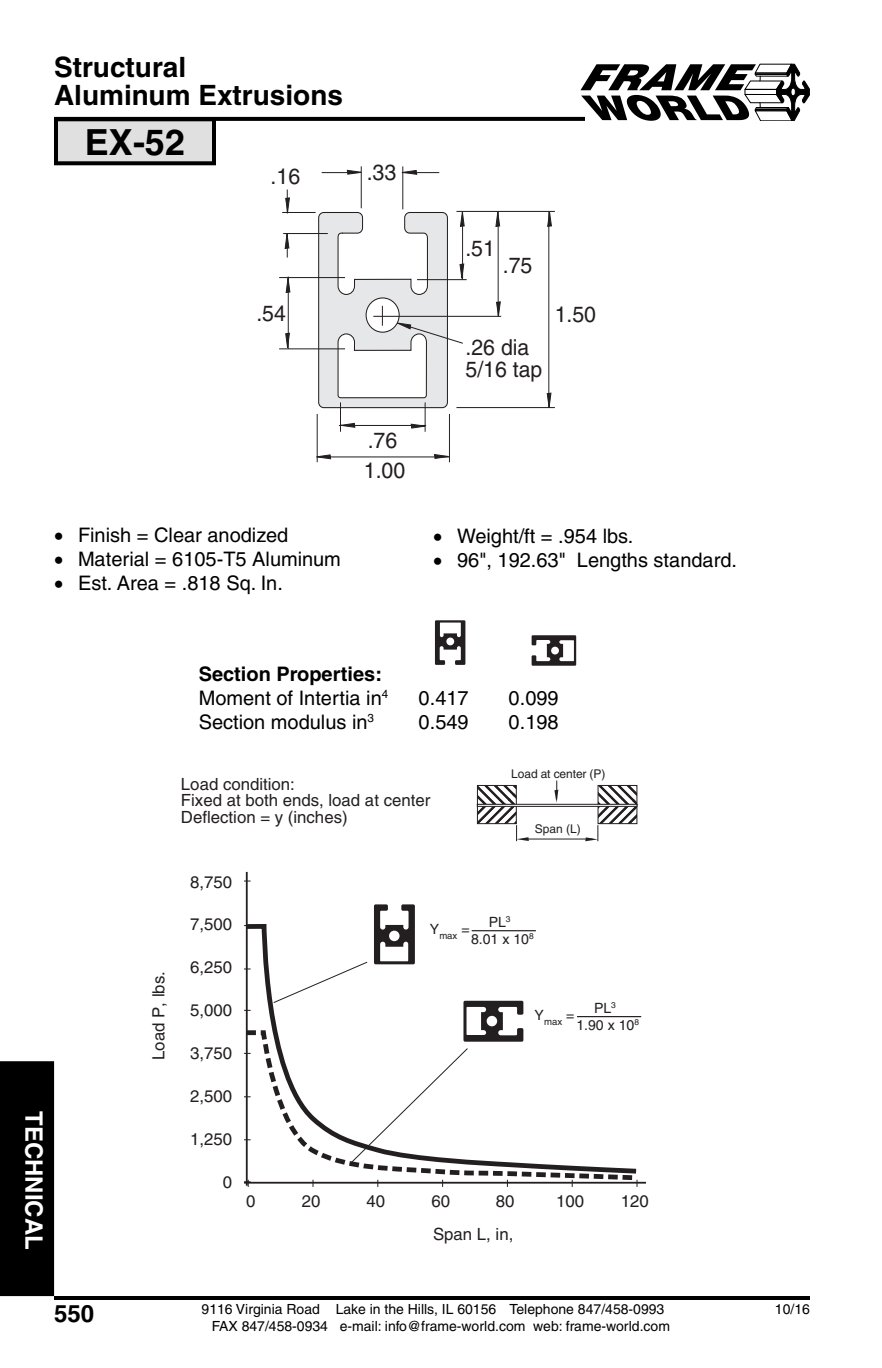
<style>
.page{position:relative;width:882px;height:1368px;background:#fff}
.page>*{position:absolute;margin:0;border:0;box-sizing:border-box;transform-origin:0 0}
.t1{font:700 36px "Helvetica";color:#000}
.t2{font:700 28px/28px "Helvetica";color:#000}
.t3{font:700 24px "Helvetica";color:#fff}
.t4{font:700 24px "Helvetica";color:#000}
.t5{font:22px/30.4px "Helvetica";color:#231f20}
.t6{font:20px "Helvetica";color:#000}
.t7{font:700 20px/24px "Helvetica";color:#000}
.t8{font:16.8px/16.8px "Helvetica";color:#231f20}
.t9{font:14.2px "Helvetica";color:#231f20}
.t10{font:14px/16.8px "Helvetica";color:#000}
.t11{font:12px "Helvetica";letter-spacing:-.01em;color:#231f20}
.t12{font:9.6px "Helvetica";color:#231f20}
.s1{font-weight:400}
</style>
<div class="page">
<div style="left:56px;top:119px;width:158px;height:44px;background:#e0e0e0"></div>
<div style="left:54px;top:117px;width:162px;height:48px;border:4px solid #000"></div>
<div style="left:0;top:1061px;width:54px;height:235px;background:#000"></div>
<hr style="left:54px;top:1296px;width:756px;height:4px;background:#000">
<svg style="left:54px;top:117px;width:526px;height:4px;fill:#000"></svg>
<svg style="left:580px;top:63px;width:230px;height:58px"></svg>
<hr style="left:456px;top:407px;width:99px;height:1px;background:#231f20">
<hr style="left:373px;top:316px;width:128px;height:1px;background:#231f20">
<svg style="left:547px;top:393px;width:4px;height:16px"></svg>
<svg style="left:496px;top:301px;width:5px;height:16px"></svg>
<svg style="left:495px;top:210px;width:5px;height:17px"></svg>
<svg style="left:547px;top:210px;width:5px;height:17px"></svg>
<svg style="left:401px;top:170px;width:16px;height:5px"></svg>
<svg style="left:347px;top:170px;width:14px;height:5px"></svg>
<hr style="left:456px;top:211px;width:99px;height:1px;background:#231f20">
<hr style="left:548px;top:211px;width:1px;height:197px;background:#231f20">
<hr style="left:417px;top:279px;width:50px;height:1px;background:#231f20">
<hr style="left:498px;top:211px;width:1px;height:105px;background:#231f20">
<hr style="left:402px;top:166px;width:1px;height:43px;background:#231f20">
<hr style="left:361px;top:166px;width:1px;height:42px;background:#231f20">
<hr style="left:402px;top:172px;width:37px;height:1px;background:#231f20">
<hr style="left:322px;top:172px;width:37px;height:1px;background:#231f20">
<hr style="left:279px;top:349px;width:66px;height:1px;background:#231f20">
<hr style="left:279px;top:277px;width:66px;height:1px;background:#231f20">
<hr style="left:288px;top:277px;width:1px;height:72px;background:#231f20">
<hr style="left:283px;top:233px;width:45px;height:1px;background:#231f20">
<hr style="left:282px;top:212px;width:34px;height:1px;background:#231f20">
<hr style="left:425px;top:402px;width:1px;height:30px;background:#231f20">
<hr style="left:449px;top:414px;width:1px;height:48px;background:#231f20">
<hr style="left:340px;top:402px;width:1px;height:30px;background:#231f20">
<hr style="left:317px;top:414px;width:1px;height:48px;background:#231f20">
<hr style="left:317px;top:457px;width:132px;height:1px;background:#231f20">
<hr style="left:339px;top:425px;width:87px;height:1px;background:#231f20">
<svg style="left:338px;top:423px;width:17px;height:5px"></svg>
<svg style="left:411px;top:424px;width:16px;height:5px"></svg>
<svg style="left:316px;top:454px;width:15px;height:5px"></svg>
<svg style="left:434px;top:454px;width:15px;height:5px"></svg>
<svg style="left:285px;top:234px;width:4px;height:24px"></svg>
<svg style="left:286px;top:276px;width:4px;height:17px"></svg>
<svg style="left:285px;top:333px;width:5px;height:17px"></svg>
<svg style="left:285px;top:189px;width:5px;height:25px"></svg>
<svg style="left:318px;top:209px;width:147px;height:200px"></svg>
<svg style="left:374px;top:904px;width:41px;height:18px"></svg>
<hr style="left:244px;top:1182px;width:402px;height:2px;background:#231f20">
<hr style="left:246px;top:872px;width:2px;height:314px;background:#231f20">
<svg style="left:244px;top:1183px;width:7px;height:4px"></svg>
<svg style="left:244px;top:922px;width:397px;height:106px"></svg>
<svg style="left:244px;top:1028px;width:397px;height:154px"></svg>
<svg style="left:273px;top:961px;width:95px;height:42px"></svg>
<svg style="left:349px;top:1048px;width:119px;height:117px"></svg>
<hr style="left:577px;top:1016px;width:64px;height:1px;background:#231f20">
<hr style="left:472px;top:930px;width:64px;height:1px;background:#231f20">
<svg style="left:477px;top:785px;width:39px;height:19px"></svg>
<svg style="left:598px;top:785px;width:39px;height:19px"></svg>
<svg style="left:477px;top:807px;width:39px;height:17px"></svg>
<svg style="left:598px;top:807px;width:39px;height:17px"></svg>
<svg style="left:516px;top:825px;width:13px;height:16px"></svg>
<svg style="left:554px;top:781px;width:4px;height:22px"></svg>
<svg style="left:585px;top:825px;width:14px;height:16px"></svg>
<hr style="left:524px;top:839px;width:69px;height:1px;background:#231f20">
<div style="left:477px;top:804px;width:160px;height:3px;background:#fff;border:1px solid #231f20"></div>
<svg style="left:435px;top:620px;width:30px;height:45px"></svg>
<svg style="left:532px;top:635px;width:44px;height:31px"></svg>
<h2 class="t2" style="left:54px;top:56px;width:291px">Structural<br>Aluminum Extrusions</h2>
<h1 class="t1" style="left:85px;top:129px;width:102px">EX-52</h1>
<p class="t5" style="left:271px;top:163px;width:31px">.16</p>
<p class="t5" style="left:367px;top:159px;width:31px">.33</p>
<p class="t5" style="left:256px;top:300px;width:31px">.54</p>
<p class="t6" style="left:54px;top:528px;width:236px">• Finish = Clear anodized</p>
<p class="t6" style="left:54px;top:552px;width:288px">• Material = 6105-T5 Aluminum</p>
<p class="t6" style="left:54px;top:576px;width:230px">• Est. Area = .818 Sq. In.</p>
<p class="t5" style="left:364px;top:427px;width:43px">.76<br>1.00</p>
<p class="t5" style="left:465px;top:235px;width:31px">.51</p>
<p class="t5" style="left:503px;top:253px;width:31px">.75</p>
<p class="t5" style="left:466px;top:339px;width:78px;line-height:22px">.26 dia<br>5/16 tap</p>
<p class="t5" style="left:555px;top:301px;width:43px">1.50</p>
<p class="t6" style="left:433px;top:529px;width:202px">• Weight/ft = .954 lbs.</p>
<p class="t6" style="left:433px;top:553px;width:305px">• 96", 192.63" Lengths standard.</p>
<p class="t3" style="left:43px;top:1111px;width:140px;rotate:90deg">TECHNICAL</p>
<p class="t7" style="left:199px;top:664px;width:191px">Section Properties:<br><span class="s1">Moment of Intertia in</span><sup>4</sup></p>
<p class="t6" style="left:419px;top:690px;width:52px">0.417</p>
<p class="t6" style="left:509px;top:690px;width:52px">0.099</p>
<p class="t6" style="left:199px;top:714px;width:177px">Section modulus in<sup>3</sup></p>
<p class="t6" style="left:419px;top:714px;width:52px">0.549</p>
<p class="t6" style="left:509px;top:714px;width:52px">0.198</p>
<p class="t8" style="left:181px;top:777px;width:251px">Load condition:<br>Fixed at both ends, load at center<br>Deflection = y (inches)</p>
<p class="t11" style="left:511px;top:769px;width:96px">Load at center (P)</p>
<p class="t11" style="left:535px;top:825px;width:48px">Span (L)</p>
<p class="t8" style="left:152px;top:1060px;width:90px;rotate:-90deg">Load P, lbs.</p>
<p class="t8" style="left:190px;top:875px;width:44px">8,750</p>
<p class="t8" style="left:190px;top:918px;width:44px">7,500</p>
<p class="t8" style="left:190px;top:961px;width:44px">6,250</p>
<p class="t8" style="left:190px;top:1003px;width:44px">5,000</p>
<p class="t8" style="left:190px;top:1046px;width:44px">3,750</p>
<p class="t8" style="left:190px;top:1089px;width:44px">2,500</p>
<p class="t8" style="left:190px;top:1132px;width:44px">1,250</p>
<p class="t8" style="left:223px;top:1175px;width:11px">0</p>
<p class="t9" style="left:489px;top:917px;width:23px">PL<sup>3</sup></p>
<p class="t12" style="left:430px;top:932px;width:41px"><sup>Y</sup>max <sup>=</sup></p>
<p class="t9" style="left:471px;top:934px;width:64px">8.01 x 10<sup>8</sup></p>
<p class="t9" style="left:594px;top:1003px;width:23px">PL<sup>3</sup></p>
<p class="t12" style="left:535px;top:1018px;width:41px"><sup>Y</sup>max <sup>=</sup></p>
<p class="t9" style="left:576px;top:1020px;width:64px">1.90 x 10<sup>8</sup></p>
<p class="t8" style="left:246px;top:1194px;width:11px">0</p>
<p class="t8" style="left:302px;top:1194px;width:20px">20</p>
<p class="t8" style="left:366px;top:1194px;width:20px">40</p>
<p class="t8" style="left:431px;top:1194px;width:20px">60</p>
<p class="t8" style="left:496px;top:1194px;width:20px">80</p>
<p class="t8" style="left:556px;top:1194px;width:30px">100</p>
<p class="t8" style="left:621px;top:1194px;width:30px">120</p>
<p class="t8" style="left:433px;top:1227px;width:82px">Span L, in,</p>
<p class="t4" style="left:54px;top:1305px;width:42px">550</p>
<p class="t10" style="left:212px;top:1302px;width:460px;text-indent:-10px">9116 Virginia Road Lake in the Hills, IL 60156 Telephone 847/458-0993<br>FAX 847/458-0934 e-mail: info@frame-world.com web: frame-world.com</p>
<p class="t10" style="left:775px;top:1302px;width:37px">10/16</p>
</div>
